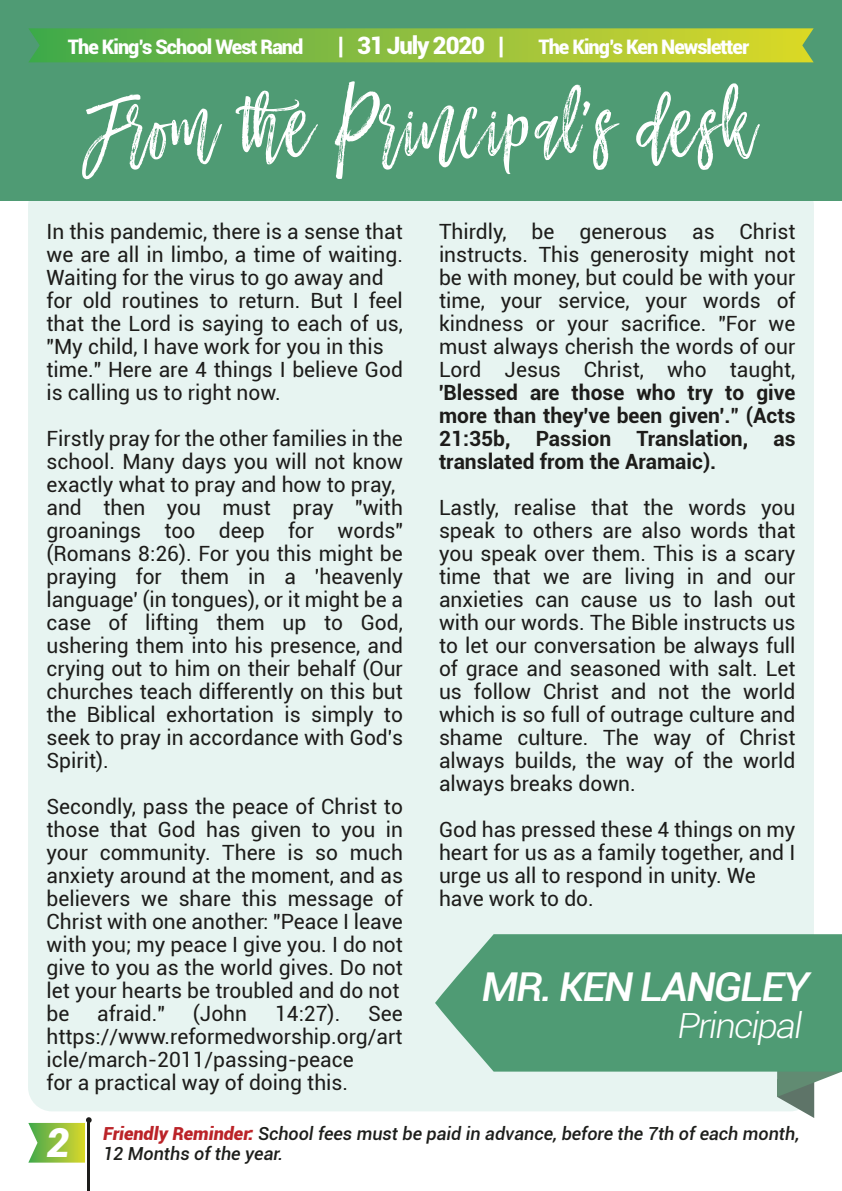
<style>
.page{position:relative;width:842px;height:1191px;background:#fff}
.page>*{position:absolute;margin:0;border:0;box-sizing:border-box;transform-origin:0 0}
.t1{font:100px "Mustache Brush Script";color:#fff}
.t2{font:italic 900 40px "Roboto";color:#fff}
.t3{font:italic 500 39.8px "Roboto";letter-spacing:-.05em;color:#fff;scale:1.06 1}
.t4{font:italic 300 34.6px "Roboto";letter-spacing:-.05em;color:#fff;scale:1.06 1}
.t5{font:900 24px "Roboto";letter-spacing:-.05em;color:#fff}
.t6{font:21px/23px "Roboto";color:#1d1c1a}
.t7{font:700 21px/23px "Roboto";color:#1d1c1a;text-align:justify}
.t8{font:900 20px "Roboto";letter-spacing:-.05em;color:#fff}
.t9{font:italic 500 18px "Roboto";color:#1d1e1b}
.s1{font-weight:900;color:#bb2328}
</style>
<div class="page">
<div style="left:28px;top:182px;width:786px;height:929px;background:#e7f4f1;border-radius:24px"></div>
<div style="left:0;top:0;width:842px;height:201px;background:#4f9b74"></div>
<svg style="left:28px;top:28px;width:786px;height:34px;background:#8ebe3d"></svg>
<hr style="left:87px;top:1120px;width:3px;height:71px;background:#1d1c1a">
<svg style="left:28px;top:1117px;width:64px;height:45px"></svg>
<svg style="left:777px;top:1071px;width:65px;height:47px"></svg>
<svg style="left:435px;top:934px;width:407px;height:137px;background:#5aa17d"></svg>
<p class="t8" style="left:68px;top:32px;width:237px">The King’s School West Rand</p>
<p class="t5" style="left:338px;top:28px;width:168px">| 31 July 2020 |</p>
<p class="t8" style="left:538px;top:32px;width:212px">The King’s Ken Newsletter</p>
<h1 class="t1" style="left:84px;top:76px;width:673px">From the Principal’s desk</h1>
<p class="t6" style="left:46px;top:219px;width:358px">In this pandemic, there is a sense that we are all in limbo, a time of waiting.<br>Waiting for the virus to go away and for old routines to return. But I feel that the Lord is saying to each of us, "My child, I have work for you in this time." Here are 4 things I believe God is calling us to right now.</p>
<p class="t6" style="left:46px;top:426px;width:358px">Firstly pray for the other families in the school. Many days you will not know exactly what to pray and how to pray, and then you must pray "with groanings too deep for words" (Romans 8:26). For you this might be praying for them in a 'heavenly language' (in tongues), or it might be a case of lifting them up to God, ushering them into his presence, and crying out to him on their behalf (Our churches teach differently on this but the Biblical exhortation is simply to seek to pray in accordance with God's Spirit).</p>
<p class="t6" style="left:46px;top:794px;width:358px">Secondly, pass the peace of Christ to those that God has given to you in your community. There is so much anxiety around at the moment, and as believers we share this message of<br>Christ with one another: "Peace I leave with you; my peace I give you. I do not give to you as the world gives. Do not let your hearts be troubled and do not be</p>
<p class="t6" style="left:97px;top:1001px;width:69px">afraid."</p>
<p class="t6" style="left:193px;top:1001px;width:56px">(John</p>
<p class="t6" style="left:275px;top:1001px;width:67px">14:27).</p>
<p class="t6" style="left:46px;top:1001px;width:358px;text-indent:322px">See https://www.reformedworship.org/art icle/march-2011/passing-peace<br>for a practical way of doing this.</p>
<p class="t6" style="left:439px;top:219px;width:358px;text-align:justify">Thirdly, be generous as Christ instructs. This generosity might not be with money, but could be with your time, your service, your words of kindness or your sacrifice. "For we must always cherish the words of our Lord Jesus Christ, who taught,</p>
<p class="t7" style="left:439px;top:380px;width:358px">'Blessed are those who try to give more than they've been given'." (Acts 21:35b, Passion Translation, as translated from the Aramaic).</p>
<p class="t6" style="left:439px;top:495px;width:358px;text-align:justify">Lastly, realise that the words you speak to others are also words that you speak over them. This is a scary time that we are living in and our anxieties can cause us to lash out with our words. The Bible instructs us to let our conversation be always full of grace and seasoned with salt. Let us follow Christ and not the world which is so full of outrage culture and shame culture. The way of Christ always builds, the way of the world always breaks down.</p>
<p class="t6" style="left:439px;top:817px;width:358px">God has pressed these 4 things on my heart for us as a family together, and I urge us all to respond in unity. We have work to do.</p>
<h3 class="t3" style="left:481px;top:958px;width:311px">MR. KEN LANGLEY</h3>
<h3 class="t4" style="left:677px;top:1001px;width:120px">Principal</h3>
<h2 class="t2" style="left:46px;top:1114px;width:25px">2</h2>
<p class="t9" style="left:103px;top:1120px;width:698px"><span class="s1">Friendly Reminder:</span> School fees must be paid in advance, before the 7th of each month,</p>
<p class="t9" style="left:103px;top:1140px;width:182px">12 Months of the year.</p>
</div>
